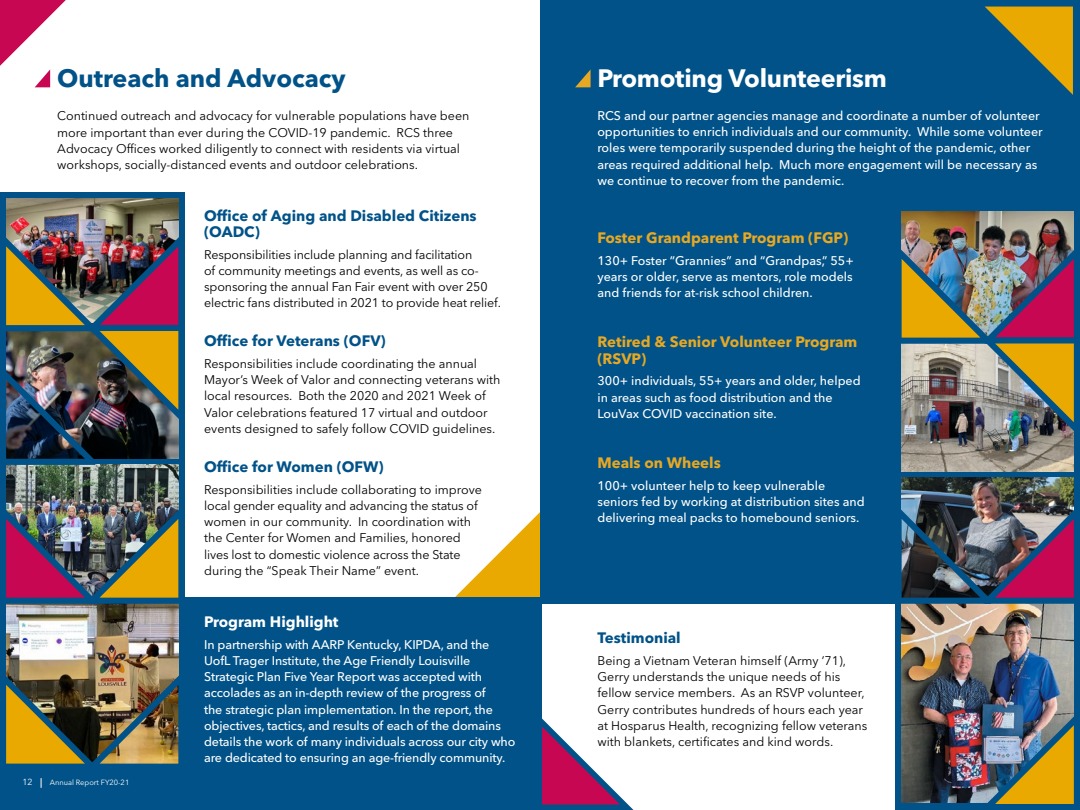
<style>
.page{position:relative;width:1080px;height:810px;background:#fff}
.page>*{position:absolute;margin:0;border:0;box-sizing:border-box;transform-origin:0 0}
.t1{font:700 25px "Avenir Next LT Pro";letter-spacing:-.01em;color:#fff}
.t2{font:700 25px "Avenir Next LT Pro";color:#005288}
.t3{font:700 15px/16.1px "Avenir Next LT Pro";color:#005288}
.t4{font:700 15px/16.1px "Avenir Next LT Pro";color:#e7a823}
.t5{font:700 15px "Avenir Next LT Pro";color:#fff}
.t6{font:12.5px/16.2px "Avenir Next LT Pro";color:#000}
.t7{font:500 12.5px/16.2px "Avenir Next LT Pro";color:#fff}
.t8{font:8.75px "Avenir Next LT Pro";color:#fff}
.t9{font:7.5px "Avenir Next LT Pro";color:#fff}
</style>
<div class="page">
<div style="left:0;top:604px;width:540px;height:206px;background:#005288"></div>
<svg style="left:453px;top:512px;width:87px;height:86px"></svg>
<div style="left:0;top:598px;width:541px;height:158px;background:#005288"></div>
<div style="left:0;top:193px;width:184px;height:545px;background:#005288"></div>
<img style="left:6px;top:199px;width:172px;height:37px">
<img style="left:6px;top:604px;width:172px;height:70px">
<img style="left:6px;top:465px;width:172px;height:43px">
<div style="left:540px;top:0;width:540px;height:604px;background:#005288"></div>
<svg style="left:575px;top:69px;width:16px;height:18px"></svg>
<svg style="left:540px;top:706px;width:94px;height:104px"></svg>
<img style="left:6px;top:236px;width:173px;height:229px">
<img style="left:6px;top:674px;width:173px;height:90px">
<img style="left:6px;top:508px;width:173px;height:96px">
<svg style="left:0;top:0;width:66px;height:87px"></svg>
<svg style="left:985px;top:7px;width:88px;height:88px"></svg>
<div style="left:896px;top:205px;width:184px;height:605px;background:#005288"></div>
<img style="left:902px;top:211px;width:172px;height:37px">
<img style="left:902px;top:433px;width:172px;height:39px">
<img style="left:902px;top:477px;width:172px;height:326px">
<img style="left:901px;top:248px;width:173px;height:185px">
<img style="left:985px;top:715px;width:89px;height:89px">
<img style="left:901px;top:508px;width:173px;height:96px">
<h1 class="t2" style="left:57px;top:63px;width:290px">Outreach and Advocacy</h1>
<h1 class="t1" style="left:598px;top:63px;width:291px">Promoting Volunteerism</h1>
<p class="t6" style="left:57px;top:108px;width:414px">Continued outreach and advocacy for vulnerable populations have been more important than ever during the COVID-19 pandemic. RCS three Advocacy Offices worked diligently to connect with residents via virtual workshops, socially-distanced events and outdoor celebrations.</p>
<p class="t7" style="left:597px;top:107px;width:447px">RCS and our partner agencies manage and coordinate a number of volunteer opportunities to enrich individuals and our community. While some volunteer roles were temporarily suspended during the height of the pandemic, other areas required additional help. Much more engagement will be necessary as we continue to recover from the pandemic.</p>
<p class="t8" style="left:22px;top:777px;width:12px">12</p>
<p class="t9" style="left:50px;top:778px;width:81px">Annual Report FY20-21</p>
<p class="t3" style="left:204px;top:207px;width:274px">Office of Aging and Disabled Citizens (OADC)</p>
<p class="t6" style="left:204px;top:246px;width:298px">Responsibilities include planning and facilitation<br>of community meetings and events, as well as co&shy;sponsoring the annual Fan Fair event with over 250 electric fans distributed in 2021 to provide heat relief.</p>
<p class="t3" style="left:204px;top:333px;width:183px">Office for Veterans (OFV)</p>
<p class="t6" style="left:204px;top:356px;width:298px">Responsibilities include coordinating the annual Mayor’s Week of Valor and connecting veterans with local resources. Both the 2020 and 2021 Week of Valor celebrations featured 17 virtual and outdoor events designed to safely follow COVID guidelines.</p>
<p class="t3" style="left:204px;top:458px;width:181px">Office for Women (OFW)</p>
<p class="t6" style="left:204px;top:481px;width:279px">Responsibilities include collaborating to improve local gender equality and advancing the status of women in our community. In coordination with the Center for Women and Families, honored lives lost to domestic violence across the State during the “Speak Their Name” event.</p>
<p class="t5" style="left:204px;top:612px;width:136px">Program Highlight</p>
<p class="t7" style="left:204px;top:636px;width:313px">In partnership with AARP Kentucky, KIPDA, and the UofL Trager Institute, the Age Friendly Louisville Strategic Plan Five Year Report was accepted with accolades as an in-depth review of the progress of<br>the strategic plan implementation. In the report, the objectives, tactics, and results of each of the domains details the work of many individuals across our city who are dedicated to ensuring an age-friendly community.</p>
<p class="t4" style="left:598px;top:230px;width:252px">Foster Grandparent Program (FGP)</p>
<p class="t7" style="left:598px;top:252px;width:258px;text-align:justify">130+ Foster “Grannies” and “Grandpas,” 55+ years or older, serve as mentors, role models and friends for at-risk school children.</p>
<p class="t4" style="left:598px;top:334px;width:261px">Retired &amp; Senior Volunteer Program (RSVP)</p>
<p class="t7" style="left:598px;top:373px;width:265px">300+ individuals, 55+ years and older, helped in areas such as food distribution and the<br>LouVax COVID vaccination site.</p>
<p class="t4" style="left:598px;top:455px;width:125px">Meals on Wheels</p>
<p class="t7" style="left:598px;top:477px;width:269px">100+ volunteer help to keep vulnerable seniors fed by working at distribution sites and delivering meal packs to homebound seniors.</p>
<p class="t3" style="left:598px;top:630px;width:85px">Testimonial</p>
<p class="t6" style="left:598px;top:652px;width:271px">Being a Vietnam Veteran himself (Army ’71), Gerry understands the unique needs of his fellow service members. As an RSVP volunteer, Gerry contributes hundreds of hours each year at Hosparus Health, recognizing fellow veterans with blankets, certificates and kind words.</p>
</div>
